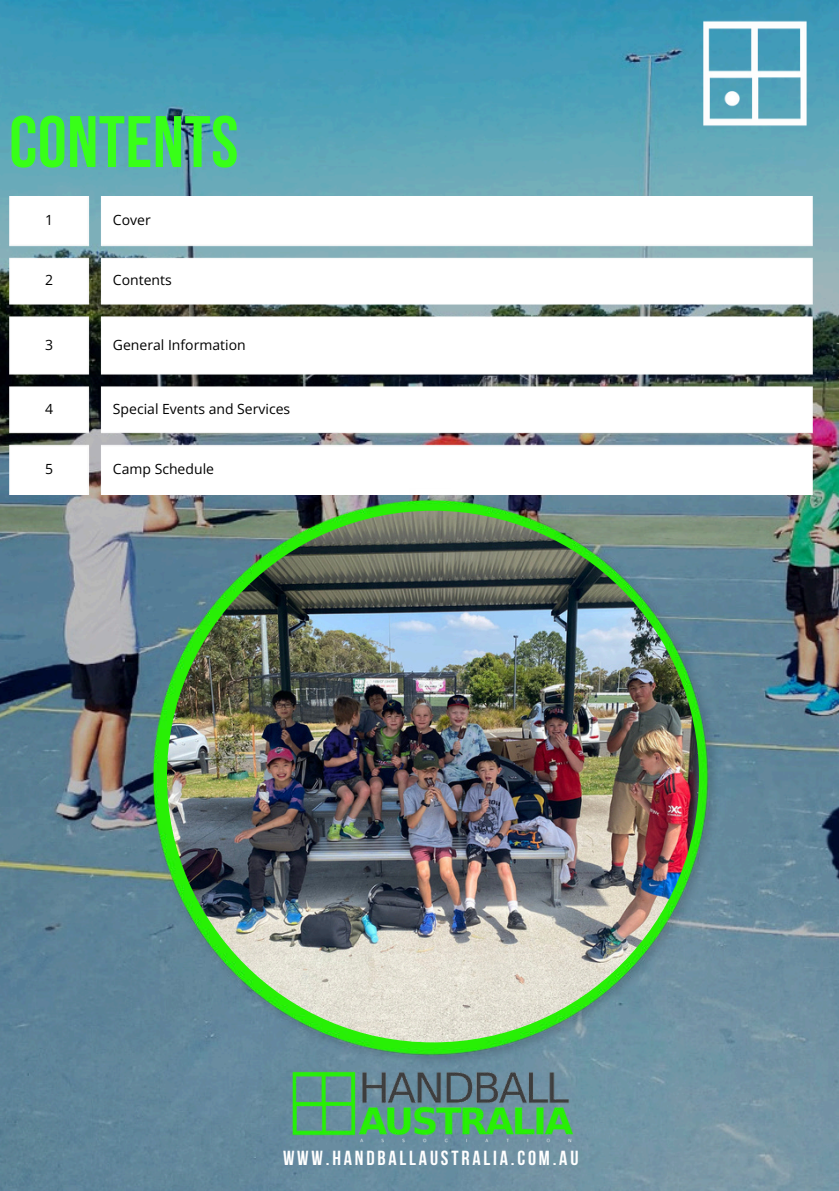
<style>
.page{position:relative;width:839px;height:1191px;background:#fff}
.page>*{position:absolute;margin:0;border:0;box-sizing:border-box;transform-origin:0 0}
.t1{font:72.8px "Bebas Neue Cyrillic";letter-spacing:.005em;color:#38ff18}
.t2{font:700 20.4px "Bebas Neue";letter-spacing:.14em;color:#fff}
.t3{font:14px "Open Sans";color:#000}
</style>
<div class="page">
<img style="left:0;top:0;width:838px;height:1191px">
<img style="left:699px;top:14px;width:112px;height:120px">
<img style="left:9px;top:196px;width:803px;height:299px">
<img style="left:141px;top:488px;width:585px;height:585px">
<img style="left:167px;top:511px;width:532px;height:531px;border-radius:50%">
<img style="left:273px;top:947px;width:320px;height:244px">
<h1 class="t1" style="left:9px;top:102px;width:231px">CONTENTS</h1>
<p class="t3" style="left:45px;top:210px;width:10px">1</p>
<p class="t3" style="left:113px;top:210px;width:39px">Cover</p>
<p class="t3" style="left:45px;top:271px;width:10px">2</p>
<p class="t3" style="left:113px;top:271px;width:60px">Contents</p>
<p class="t3" style="left:45px;top:335px;width:10px">3</p>
<p class="t3" style="left:113px;top:335px;width:134px">General Information</p>
<p class="t3" style="left:45px;top:399px;width:10px">4</p>
<p class="t3" style="left:113px;top:399px;width:179px">Special Events and Services</p>
<p class="t3" style="left:45px;top:460px;width:10px">5</p>
<p class="t3" style="left:113px;top:460px;width:103px">Camp Schedule</p>
<h2 class="t2" style="left:283px;top:1147px;width:297px">WWW.HANDBALLAUSTRALIA.COM.AU</h2>
</div>
